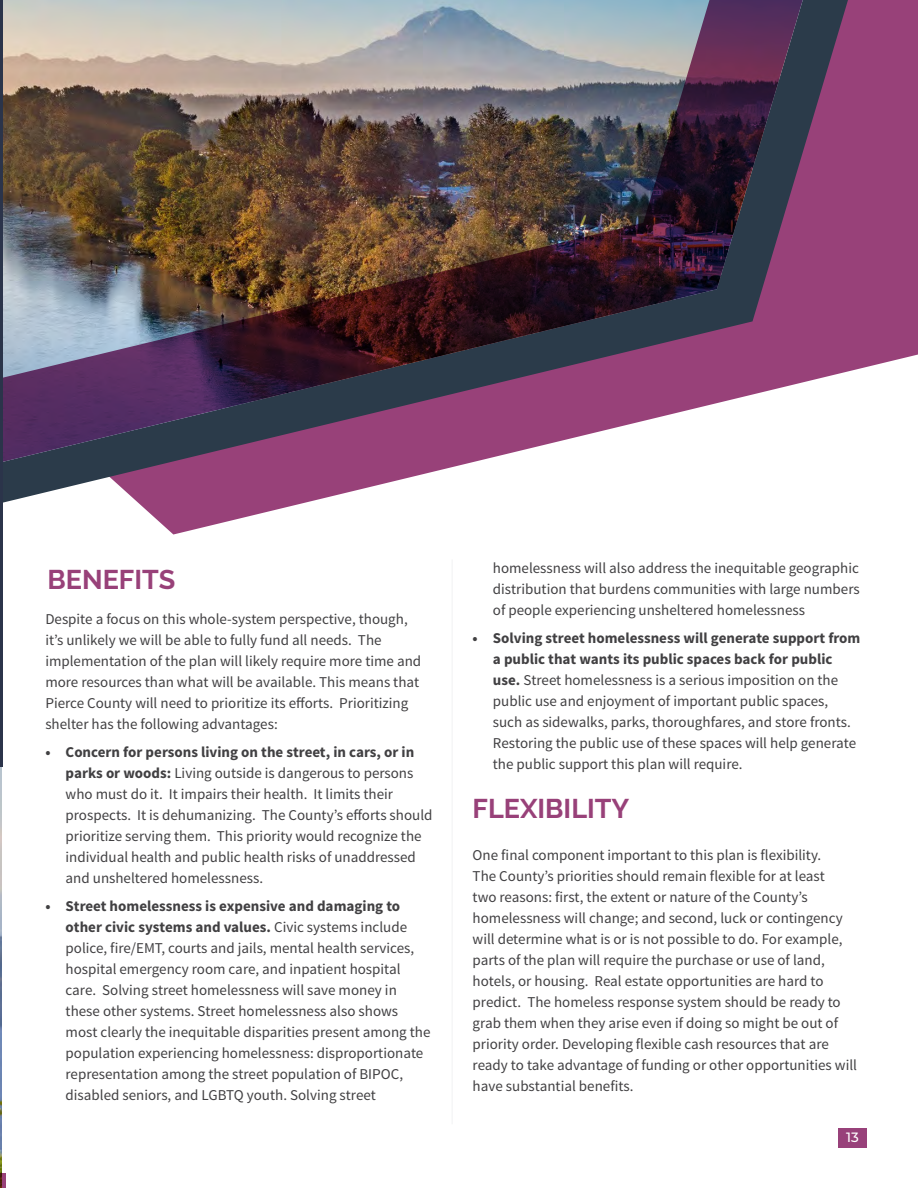
<style>
.page{position:relative;width:918px;height:1188px;background:#fff}
.page>*{position:absolute;margin:0;border:0;box-sizing:border-box;transform-origin:0 0}
.t1{font:700 27px "Raleway";color:#984179}
.t2{font:15px/21px "Source Sans Pro";color:#414042}
.t3{font:500 13.5px "Montserrat";color:#fff}
.s1{font-weight:700}
</style>
<div class="page">
<svg style="left:2px;top:0;width:916px;height:535px"></svg>
<svg style="left:2px;top:462px;width:846px;height:41px"></svg>
<img style="left:2px;top:0;width:857px;height:462px">
<img style="left:0;top:767px;width:2px;height:406px">
<svg style="left:0;top:1173px;width:6px;height:15px"></svg>
<hr style="left:0;top:0;width:2px;height:767px;background:#2b344a">
<hr style="left:451px;top:559px;width:2px;height:565px;background:#d1d3d4">
<div style="left:839px;top:1128px;width:28px;height:20px;background:#98417a"></div>
<h1 class="t1" style="left:48px;top:564px;width:129px">BENEFITS</h1>
<p class="t2" style="left:45px;top:609px;width:377px">Despite a focus on this whole-system perspective, though, it’s unlikely we will be able to fully fund all needs. The implementation of the plan will likely require more time and more resources than what will be available. This means that Pierce County will need to prioritize its efforts. Prioritizing shelter has the following advantages:</p>
<p class="t2" style="left:66px;top:742px;width:368px;text-indent:-20px"><span class="s1">• Concern for persons living on the street, in cars, or in parks or woods:</span> Living outside is dangerous to persons who must do it. It impairs their health. It limits their prospects. It is dehumanizing. The County’s efforts should prioritize serving them. This priority would recognize the individual health and public health risks of unaddressed and unsheltered homelessness.</p>
<p class="t2" style="left:66px;top:896px;width:366px;text-indent:-20px"><span class="s1">• Street homelessness is expensive and damaging to other civic systems and values.</span> Civic systems include police, fire/EMT, courts and jails, mental health services, hospital emergency room care, and inpatient hospital care. Solving street homelessness will save money in these other systems. Street homelessness also shows most clearly the inequitable disparities present among the population experiencing homelessness: disproportionate representation among the street population of BIPOC, disabled seniors, and LGBTQ youth. Solving street</p>
<p class="t2" style="left:493px;top:558px;width:368px;text-align:justify">homelessness will also address the inequitable geographic distribution that burdens communities with large numbers of people experiencing unsheltered homelessness</p>
<p class="t2" style="left:493px;top:627px;width:369px;text-indent:-20px"><span class="s1">• Solving street homelessness will generate support from a public that wants its public spaces back for public use.</span> Street homelessness is a serious imposition on the public use and enjoyment of important public spaces, such as sidewalks, parks, thoroughfares, and store fronts.<br>Restoring the public use of these spaces will help generate the public support this plan will require.</p>
<h1 class="t1" style="left:473px;top:793px;width:158px">FLEXIBILITY</h1>
<p class="t2" style="left:473px;top:845px;width:386px">One final component important to this plan is flexibility.<br>The County’s priorities should remain flexible for at least<br>two reasons: first, the extent or nature of the County’s homelessness will change; and second, luck or contingency will determine what is or is not possible to do. For example, parts of the plan will require the purchase or use of land, hotels, or housing. Real estate opportunities are hard to predict. The homeless response system should be ready to grab them when they arise even if doing so might be out of priority order. Developing flexible cash resources that are ready to take advantage of funding or other opportunities will have substantial benefits.</p>
<p class="t3" style="left:846px;top:1128px;width:14px">13</p>
</div>
